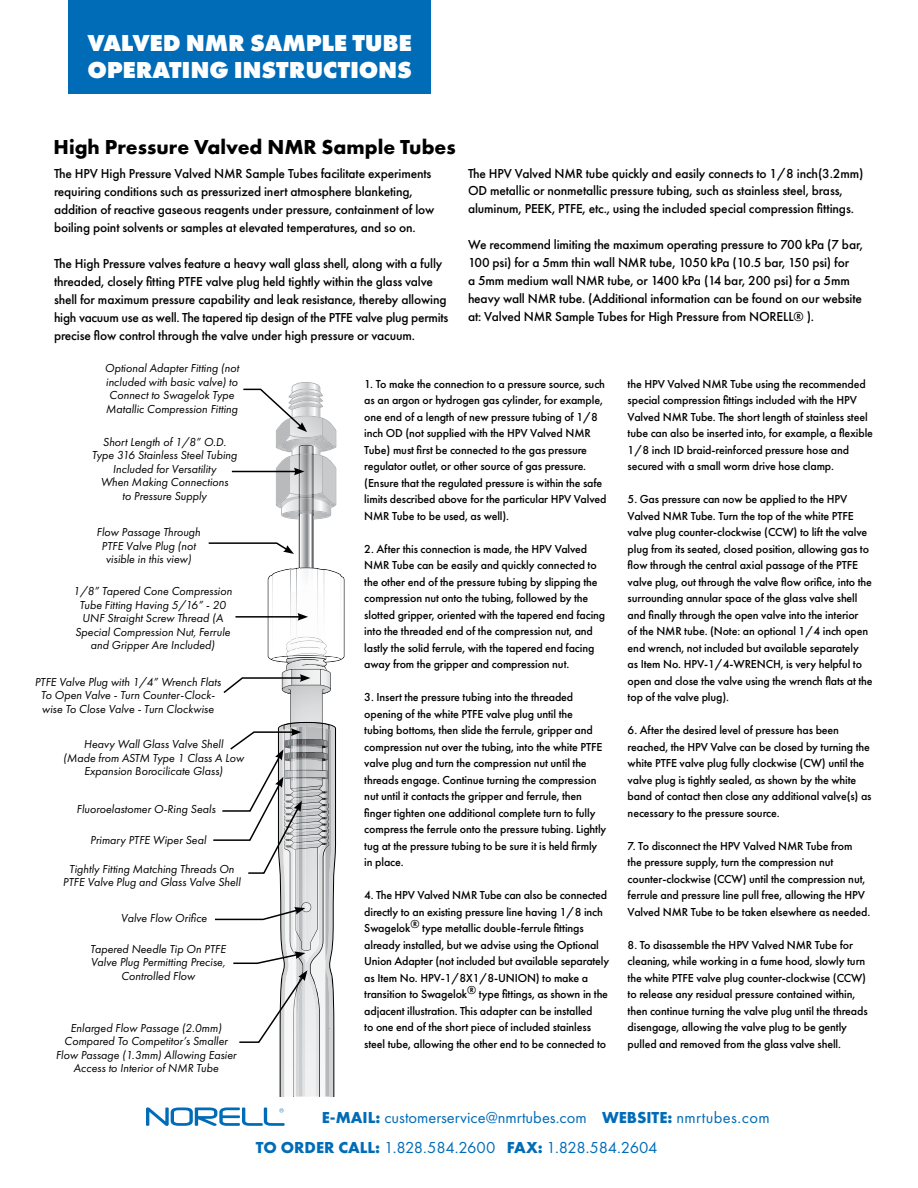
<style>
.page{position:relative;width:918px;height:1188px;background:#fff}
.page>*{position:absolute;margin:0;border:0;box-sizing:border-box;transform-origin:0 0}
.t1{font:800 24px/27px "Futura PT";letter-spacing:-.01em;color:#fff}
.t2{font:700 21px "Futura PT";color:#000}
.t3{font:16.5px/29.8px "Futura PT";color:#006cb7}
.t4{font:500 13.5px/18px "Futura PT";letter-spacing:-.01em;color:#000}
.t5{font:500 12px/16.5px "Futura PT";letter-spacing:-.01em;color:#000}
.t6{font:italic 12px/13.5px "Futura PT";color:#000;text-align:center}
.s1{font-weight:700}
</style>
<div class="page">
<svg style="left:146px;top:1107px;width:139px;height:19px"></svg>
<div style="left:68px;top:0;width:363px;height:94px;background:#006cb7"></div>
<svg style="left:208px;top:382px;width:136px;height:715px"></svg>
<h1 class="t1" style="left:87px;top:29px;width:326px">VALVED NMR SAMPLE TUBE<br>OPERATING INSTRUCTIONS</h1>
<h2 class="t2" style="left:54px;top:134px;width:404px">High Pressure Valved NMR Sample Tubes</h2>
<p class="t4" style="left:54px;top:164px;width:382px">The HPV High Pressure Valved NMR Sample Tubes facilitate experiments requiring conditions such as pressurized inert atmosphere blanketing, addition of reactive gaseous reagents under pressure, containment of low boiling point solvents or samples at elevated temperatures, and so on.</p>
<p class="t4" style="left:54px;top:254px;width:396px">The High Pressure valves feature a heavy wall glass shell, along with a fully threaded, closely fitting PTFE valve plug held tightly within the glass valve shell for maximum pressure capability and leak resistance, thereby allowing high vacuum use as well. The tapered tip design of the PTFE valve plug permits precise flow control through the valve under high pressure or vacuum.</p>
<p class="t4" style="left:468px;top:164px;width:397px">The HPV Valved NMR tube quickly and easily connects to 1/8 inch(3.2mm)<br>OD metallic or nonmetallic pressure tubing, such as stainless steel, brass, aluminum, PEEK, PTFE, etc., using the included special compression fittings.</p>
<p class="t4" style="left:468px;top:236px;width:396px">We recommend limiting the maximum operating pressure to 700 kPa (7 bar, 100 psi) for a 5mm thin wall NMR tube, 1050 kPa (10.5 bar, 150 psi) for<br>a 5mm medium wall NMR tube, or 1400 kPa (14 bar, 200 psi) for a 5mm heavy wall NMR tube. (Additional information can be found on our website at: Valved NMR Sample Tubes for High Pressure from NORELL® ).</p>
<p class="t6" style="left:105px;top:361px;width:136px;text-align:left">Optional Adapter Fitting (not included with basic valve) to<br>Connect to Swagelok Type<br>Matallic Compression Fitting</p>
<p class="t6" style="left:92px;top:435px;width:147px">Short Length of 1/8” O.D.<br>Type 316 Stainless Steel Tubing<br>Included for Versatility<br>When Making Connections<br>to Pressure Supply</p>
<p class="t6" style="left:97px;top:526px;width:105px">Flow Passage Through<br>PTFE Valve Plug (not visible in this view)</p>
<p class="t6" style="left:73px;top:585px;width:160px">1/8” Tapered Cone Compression<br>Tube Fitting Having 5/16” - 20<br>UNF Straight Screw Thread (A<br>Special Compression Nut, Ferrule and Gripper Are Included)</p>
<p class="t6" style="left:35px;top:675px;width:188px">PTFE Valve Plug with 1/4” Wrench Flats<br>To Open Valve - Turn Counter-Clock&shy;wise To Close Valve - Turn Clockwise</p>
<p class="t6" style="left:63px;top:737px;width:182px">Heavy Wall Glass Valve Shell<br>(Made from ASTM Type 1 Class A Low<br>Expansion Borocilicate Glass)</p>
<p class="t6" style="left:76px;top:802px;width:141px">Fluoroelastomer O-Ring Seals</p>
<p class="t6" style="left:90px;top:833px;width:118px">Primary PTFE Wiper Seal</p>
<p class="t6" style="left:63px;top:862px;width:179px">Tightly Fitting Matching Threads On<br>PTFE Valve Plug and Glass Valve Shell</p>
<p class="t6" style="left:121px;top:912px;width:88px">Valve Flow Orifice</p>
<p class="t6" style="left:90px;top:942px;width:137px">Tapered Needle Tip On PTFE<br>Valve Plug Permitting Precise,<br>Controlled Flow</p>
<p class="t6" style="left:56px;top:1021px;width:182px">Enlarged Flow Passage (2.0mm)<br>Compared To Competitor’s Smaller Flow Passage (1.3mm) Allowing Easier Access to Interior of NMR Tube</p>
<p class="t5" style="left:364px;top:376px;width:244px">1. To make the connection to a pressure source, such as an argon or hydrogen gas cylinder, for example, one end of a length of new pressure tubing of 1/8 inch OD (not supplied with the HPV Valved NMR Tube) must first be connected to the gas pressure regulator outlet, or other source of gas pressure. (Ensure that the regulated pressure is within the safe limits described above for the particular HPV Valved NMR Tube to be used, as well).</p>
<p class="t5" style="left:364px;top:541px;width:242px">2. After this connection is made, the HPV Valved NMR Tube can be easily and quickly connected to the other end of the pressure tubing by slipping the compression nut onto the tubing, followed by the slotted gripper, oriented with the tapered end facing into the threaded end of the compression nut, and lastly the solid ferrule, with the tapered end facing away from the gripper and compression nut.</p>
<p class="t5" style="left:364px;top:689px;width:244px">3. Insert the pressure tubing into the threaded opening of the white PTFE valve plug until the<br>tubing bottoms, then slide the ferrule, gripper and compression nut over the tubing, into the white PTFE valve plug and turn the compression nut until the threads engage. Continue turning the compression nut until it contacts the gripper and ferrule, then finger tighten one additional complete turn to fully compress the ferrule onto the pressure tubing. Lightly tug at the pressure tubing to be sure it is held firmly in place.</p>
<p class="t5" style="left:364px;top:887px;width:246px">4. The HPV Valved NMR Tube can also be connected directly to an existing pressure line having 1/8 inch Swagelok® type metallic double-ferrule fittings already installed, but we advise using the Optional Union Adapter (not included but available separately as Item No. HPV-1/8X1/8-UNION) to make a transition to Swagelok® type fittings, as shown in the adjacent illustration. This adapter can be installed<br>to one end of the short piece of included stainless steel tube, allowing the other end to be connected to</p>
<p class="t5" style="left:628px;top:376px;width:247px">the HPV Valved NMR Tube using the recommended special compression fittings included with the HPV Valved NMR Tube. The short length of stainless steel tube can also be inserted into, for example, a flexible 1/8 inch ID braid-reinforced pressure hose and secured with a small worm drive hose clamp.</p>
<p class="t5" style="left:628px;top:491px;width:246px">5. Gas pressure can now be applied to the HPV Valved NMR Tube. Turn the top of the white PTFE valve plug counter-clockwise (CCW) to lift the valve plug from its seated, closed position, allowing gas to flow through the central axial passage of the PTFE valve plug, out through the valve flow orifice, into the surrounding annular space of the glass valve shell and finally through the open valve into the interior<br>of the NMR tube. (Note: an optional 1/4 inch open end wrench, not included but available separately<br>as Item No. HPV-1/4-WRENCH, is very helpful to open and close the valve using the wrench flats at the top of the valve plug).</p>
<p class="t5" style="left:628px;top:722px;width:245px">6. After the desired level of pressure has been reached, the HPV Valve can be closed by turning the white PTFE valve plug fully clockwise (CW) until the valve plug is tightly sealed, as shown by the white band of contact then close any additional valve(s) as necessary to the pressure source.</p>
<p class="t5" style="left:628px;top:838px;width:244px">7. To disconnect the HPV Valved NMR Tube from<br>the pressure supply, turn the compression nut counter-clockwise (CCW) until the compression nut, ferrule and pressure line pull free, allowing the HPV Valved NMR Tube to be taken elsewhere as needed.</p>
<p class="t5" style="left:628px;top:937px;width:242px">8. To disassemble the HPV Valved NMR Tube for cleaning, while working in a fume hood, slowly turn the white PTFE valve plug counter-clockwise (CCW) to release any residual pressure contained within, then continue turning the valve plug until the threads disengage, allowing the valve plug to be gently pulled and removed from the glass valve shell.</p>
<h3 class="t3" style="left:256px;top:1102px;width:516px;text-indent:66px"><span class="s1">E-MAIL:</span> customerservice@nmrtubes.com <span class="s1">WEBSITE:</span> nmrtubes.com<br><span class="s1">TO ORDER CALL:</span> 1.828.584.2600 <span class="s1">FAX:</span> 1.828.584.2604</h3>
</div>
